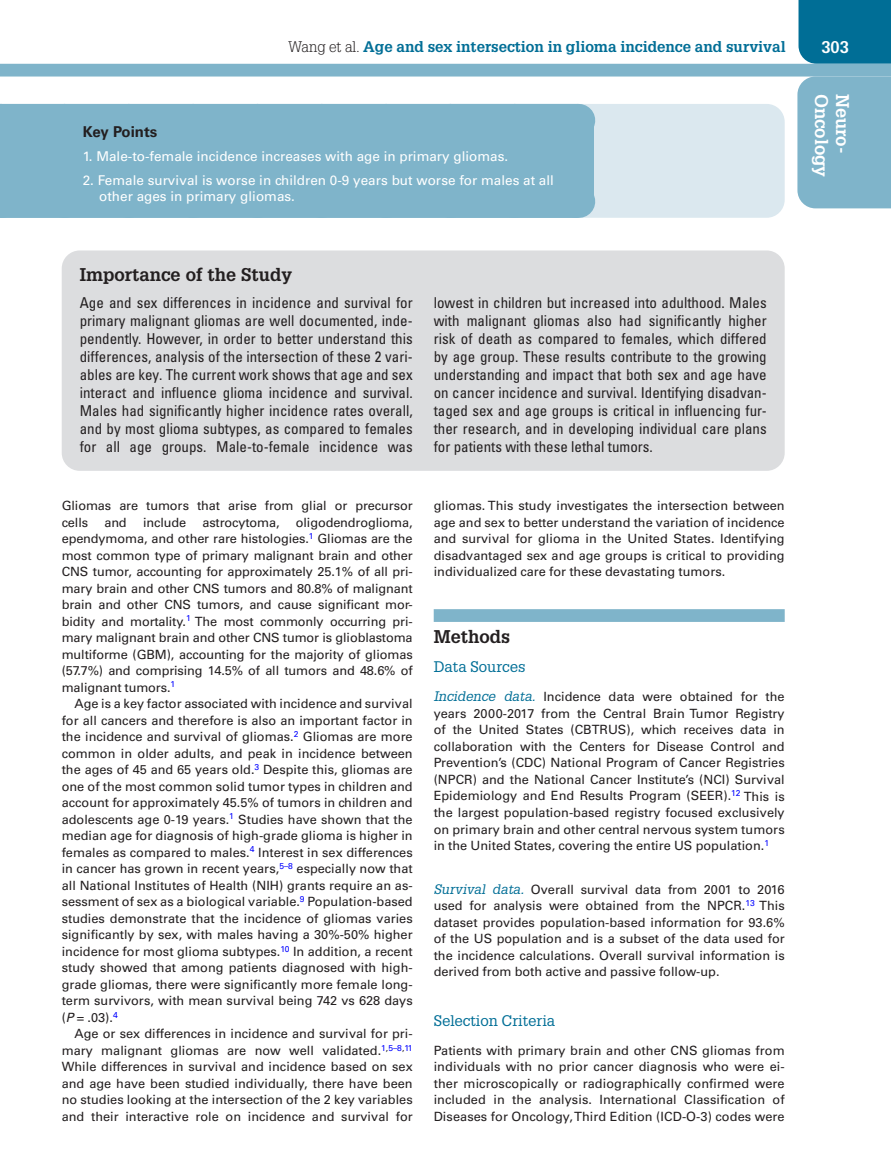
<style>
.page{position:relative;width:891px;height:1175px;background:#fff}
.page>*{position:absolute;margin:0;border:0;box-sizing:border-box;transform-origin:0 0}
.t1{font:700 18px "Glypha LT Std";color:#231f20}
.t2{font:700 18px "Glypha LT Std";color:#fff}
.t3{font:700 16.5px "Glypha LT Std";color:#fff}
.t4{font:condensed 15px/18px "Univers LT Std";color:#231f20;text-align:justify}
.t5{font:700 15px "Glypha LT Std";color:#006e96}
.t6{font:15px "Glypha LT Std";color:#006e96}
.t7{font:700 15px "Univers LT Std";color:#231f20}
.t8{font:13.5px/16.5px "Univers LT Std";color:#fff}
.t9{font:12.75px/16.5px "Univers LT Std";color:#231f20;text-align:justify}
.s1{font-weight:300;color:#231f20}
.s2{font-style:italic}
.s3{font-family:"Glypha LT Std";font-style:italic;font-size:13.5px;color:#006e96}
</style>
<div class="page">
<div style="left:799px;top:0;width:92px;height:64px;background:#006e96"></div>
<div style="left:797px;top:76px;width:94px;height:132px;background:#7fb4ca"></div>
<div style="left:0;top:64px;width:891px;height:12px;background:#7fb4ca"></div>
<div style="left:434px;top:609px;width:351px;height:13px;background:#7fb4ca"></div>
<div style="left:0;top:104px;width:578px;height:33px;background:#7fb4ca"></div>
<div style="left:0;top:138px;width:594px;height:27px;background:#7fb4ca"></div>
<div style="left:0;top:162px;width:594px;height:43px;background:#7fb4ca"></div>
<div style="left:0;top:185px;width:578px;height:33px;background:#7fb4ca"></div>
<svg style="left:64px;top:104px;width:721px;height:114px"></svg>
<hr style="left:578px;top:185px;width:1px;height:33px;background:#7fb4ca">
<div style="left:62px;top:250px;width:723px;height:221px;background:#dcdddf;border-radius:18px"></div>
<p class="t5" style="left:289px;top:37px;width:499px"><span class="s1">Wang et al.</span> Age and sex intersection in glioma incidence and survival</p>
<p class="t3" style="left:821px;top:37px;width:29px">303</p>
<h1 class="t2" style="left:833px;top:94px;width:85px;rotate:90deg">Oncology</h1>
<h1 class="t2" style="left:854px;top:94px;width:61px;rotate:90deg">Neuro-</h1>
<p class="t7" style="left:83px;top:123px;width:76px">Key Points</p>
<p class="t8" style="left:83px;top:148px;width:427px">1. Male-to-female incidence increases with age in primary gliomas.</p>
<p class="t8" style="left:99px;top:172px;width:456px;text-indent:-16px">2. Female survival is worse in children 0-9 years but worse for males at all other ages in primary gliomas.</p>
<h1 class="t1" style="left:80px;top:264px;width:214px">Importance of the Study</h1>
<p class="t4" style="left:80px;top:294px;width:335px">Age and sex differences in incidence and survival for primary malignant gliomas are well documented, inde&shy;pendently. However, in order to better understand this differences, analysis of the intersection of these 2 vari&shy;ables are key. The current work shows that age and sex interact and influence glioma incidence and survival.<br>Males had significantly higher incidence rates overall, and by most glioma subtypes, as compared to females for all age groups. Male-to-female incidence was</p>
<p class="t4" style="left:434px;top:294px;width:335px">lowest in children but increased into adulthood. Males with malignant gliomas also had significantly higher risk of death as compared to females, which differed by age group. These results contribute to the growing understanding and impact that both sex and age have on cancer incidence and survival. Identifying disadvan&shy;taged sex and age groups is critical in influencing fur&shy;ther research, and in developing individual care plans for patients with these lethal tumors.</p>
<p class="t9" style="left:62px;top:497px;width:353px">Gliomas are tumors that arise from glial or precursor cells</p>
<p class="t9" style="left:62px;top:514px;width:353px;text-indent:234px">oligodendroglioma, ependymoma, and other rare histologies.<sup>1</sup> Gliomas are the most common type of primary malignant brain and other CNS tumor, accounting for approximately 25.1% of all pri&shy;mary brain and other CNS tumors and 80.8% of malignant brain and other CNS tumors, and cause significant mor&shy;bidity and mortality.<sup>1</sup> The most commonly occurring pri&shy;mary malignant brain and other CNS tumor is glioblastoma multiforme (GBM), accounting for the majority of gliomas (57.7%) and comprising 14.5% of all tumors and 48.6% of malignant tumors.<sup>1</sup></p>
<p class="t9" style="left:62px;top:695px;width:353px;text-indent:13px">Age is a key factor associated with incidence and survival for all cancers and therefore is also an important factor in the incidence and survival of gliomas.<sup>2</sup> Gliomas are more common in older adults, and peak in incidence between the ages of 45 and 65 years old.<sup>3</sup> Despite this, gliomas are one of the most common solid tumor types in children and account for approximately 45.5% of tumors in children and adolescents age 0-19 years.<sup>1</sup> Studies have shown that the median age for diagnosis of high-grade glioma is higher in females as compared to males.<sup>4</sup> Interest in sex differences in cancer has grown in recent years,<sup>5–8</sup> especially now that all National Institutes of Health (NIH) grants require an as&shy;sessment of sex as a biological variable.<sup>9</sup> Population-based studies demonstrate that the incidence of gliomas varies significantly by sex, with males having a 30%-50% higher incidence for most glioma subtypes.<sup>10</sup> In addition, a recent study showed that among patients diagnosed with high&shy;grade gliomas, there were significantly more female long&shy;term survivors, with mean survival being 742 vs 628 days (<span class="s2">P</span> = .03).<sup>4</sup></p>
<p class="t9" style="left:62px;top:1025px;width:353px;text-indent:13px">Age or sex differences in incidence and survival for pri&shy;mary malignant gliomas are now well validated.<sup>1</sup><sup>,</sup><sup>5–8</sup><sup>,</sup><sup>11<br></sup>While differences in survival and incidence based on sex and age have been studied individually, there have been no studies looking at the intersection of the 2 key variables and their interactive role on incidence and survival for</p>
<p class="t9" style="left:104px;top:514px;width:24px">and</p>
<p class="t9" style="left:143px;top:514px;width:45px">include</p>
<p class="t9" style="left:202px;top:514px;width:79px">astrocytoma,</p>
<p class="t9" style="left:434px;top:497px;width:352px">gliomas. This study investigates the intersection between age and sex to better understand the variation of incidence and survival for glioma in the United States. Identifying disadvantaged sex and age groups is critical to providing individualized care for these devastating tumors.</p>
<h1 class="t1" style="left:434px;top:625px;width:78px">Methods</h1>
<p class="t6" style="left:434px;top:658px;width:93px">Data Sources</p>
<p class="t9" style="left:434px;top:688px;width:353px"><span class="s3">Incidence data.</span> Incidence data were obtained for the years 2000-2017 from the Central Brain Tumor Registry of the United States (CBTRUS), which receives data in collaboration with the Centers for Disease Control and Prevention’s (CDC) National Program of Cancer Registries (NPCR) and the National Cancer Institute’s (NCI) Survival Epidemiology and End Results Program (SEER).<sup>12</sup> This is the largest population-based registry focused exclusively on primary brain and other central nervous system tumors in the United States, covering the entire US population.<sup>1</sup></p>
<p class="t9" style="left:434px;top:880px;width:353px"><span class="s3">Survival data.</span> Overall survival data from 2001 to 2016 used for analysis were obtained from the NPCR.<sup>13</sup> This dataset provides population-based information for 93.6% of the US population and is a subset of the data used for the incidence calculations. Overall survival information is derived from both active and passive follow-up.</p>
<p class="t6" style="left:434px;top:1011px;width:123px">Selection Criteria</p>
<p class="t9" style="left:434px;top:1042px;width:353px">Patients with primary brain and other CNS gliomas from individuals with no prior cancer diagnosis who were ei&shy;ther microscopically or radiographically confirmed were included in the analysis. International Classification of Diseases for Oncology, Third Edition (ICD-O-3) codes were</p>
</div>
